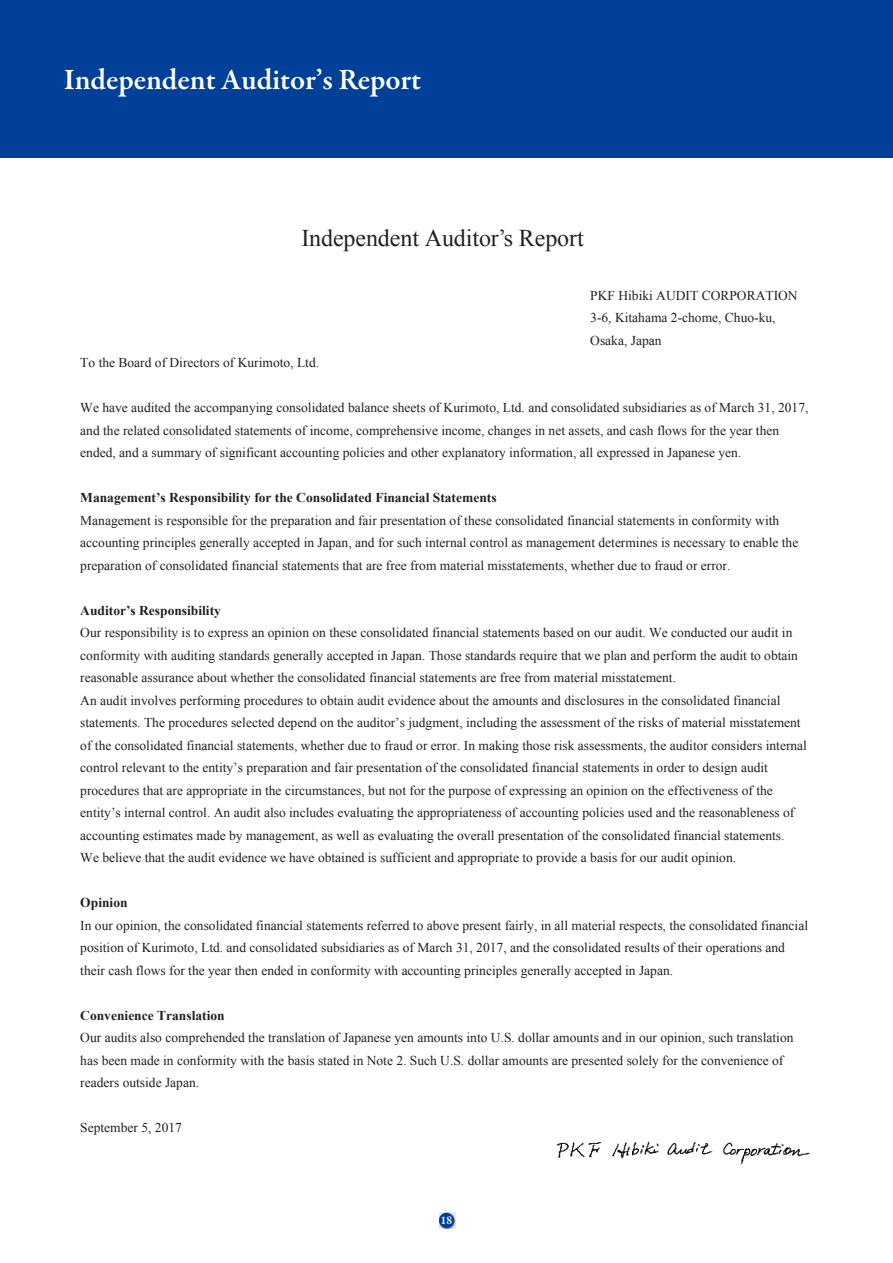
<style>
.page{position:relative;width:893px;height:1263px;background:#fff}
.page>*{position:absolute;margin:0;border:0;box-sizing:border-box;transform-origin:0 0}
.t1{font:600 30px "Garamond Premr Pro";letter-spacing:-.005em;color:#fff}
.t2{font:24px "Times New Roman";letter-spacing:-.005em;color:#231f20}
.t3{font:13.5px/22.5px "Times New Roman";color:#231f20}
.t4{font:700 13.5px "Times New Roman";color:#231f20}
.t5{font:600 12px "Garamond Premr Pro";color:#fff}
</style>
<div class="page">
<svg style="left:439px;top:1212px;width:16px;height:17px"></svg>
<div style="left:439px;top:1213px;width:15px;height:15px;background:#004098;border-radius:50%"></div>
<div style="left:0;top:0;width:893px;height:157px;background:#004098"></div>
<img style="left:556px;top:1141px;width:254px;height:23px">
<h1 class="t1" style="left:64px;top:61px;width:359px">Independent Auditor’s Report</h1>
<h2 class="t2" style="left:301px;top:222px;width:284px">Independent Auditor’s Report</h2>
<p class="t3" style="left:590px;top:284px;width:209px">PKF Hibiki AUDIT CORPORATION<br>3-6, Kitahama 2-chome, Chuo-ku,<br>Osaka, Japan</p>
<p class="t3" style="left:80px;top:351px;width:240px">To the Board of Directors of Kurimoto, Ltd.</p>
<p class="t3" style="left:80px;top:396px;width:730px">We have audited the accompanying consolidated balance sheets of Kurimoto, Ltd. and consolidated subsidiaries as of March 31, 2017, and the related consolidated statements of income, comprehensive income, changes in net assets, and cash flows for the year then ended, and a summary of significant accounting policies and other explanatory information, all expressed in Japanese yen.</p>
<p class="t4" style="left:80px;top:488px;width:418px">Management’s Responsibility for the Consolidated Financial Statements</p>
<p class="t3" style="left:80px;top:509px;width:719px">Management is responsible for the preparation and fair presentation of these consolidated financial statements in conformity with accounting principles generally accepted in Japan, and for such internal control as management determines is necessary to enable the preparation of consolidated financial statements that are free from material misstatements, whether due to fraud or error.</p>
<p class="t4" style="left:80px;top:601px;width:142px">Auditor’s Responsibility</p>
<p class="t3" style="left:80px;top:621px;width:728px">Our responsibility is to express an opinion on these consolidated financial statements based on our audit. We conducted our audit in conformity with auditing standards generally accepted in Japan. Those standards require that we plan and perform the audit to obtain reasonable assurance about whether the consolidated financial statements are free from material misstatement.<br>An audit involves performing procedures to obtain audit evidence about the amounts and disclosures in the consolidated financial statements. The procedures selected depend on the auditor’s judgment, including the assessment of the risks of material misstatement of the consolidated financial statements, whether due to fraud or error. In making those risk assessments, the auditor considers internal control relevant to the entity’s preparation and fair presentation of the consolidated financial statements in order to design audit procedures that are appropriate in the circumstances, but not for the purpose of expressing an opinion on the effectiveness of the entity’s internal control. An audit also includes evaluating the appropriateness of accounting policies used and the reasonableness of accounting estimates made by management, as well as evaluating the overall presentation of the consolidated financial statements.<br>We believe that the audit evidence we have obtained is sufficient and appropriate to provide a basis for our audit opinion.</p>
<p class="t4" style="left:80px;top:893px;width:49px">Opinion</p>
<p class="t3" style="left:80px;top:914px;width:729px">In our opinion, the consolidated financial statements referred to above present fairly, in all material respects, the consolidated financial position of Kurimoto, Ltd. and consolidated subsidiaries as of March 31, 2017, and the consolidated results of their operations and their cash flows for the year then ended in conformity with accounting principles generally accepted in Japan.</p>
<p class="t4" style="left:80px;top:1006px;width:146px">Convenience Translation</p>
<p class="t3" style="left:80px;top:1026px;width:715px">Our audits also comprehended the translation of Japanese yen amounts into U.S. dollar amounts and in our opinion, such translation has been made in conformity with the basis stated in Note 2. Such U.S. dollar amounts are presented solely for the convenience of readers outside Japan.</p>
<p class="t3" style="left:80px;top:1116px;width:103px">September 5, 2017</p>
<p class="t5" style="left:440px;top:1213px;width:13px">18</p>
</div>
